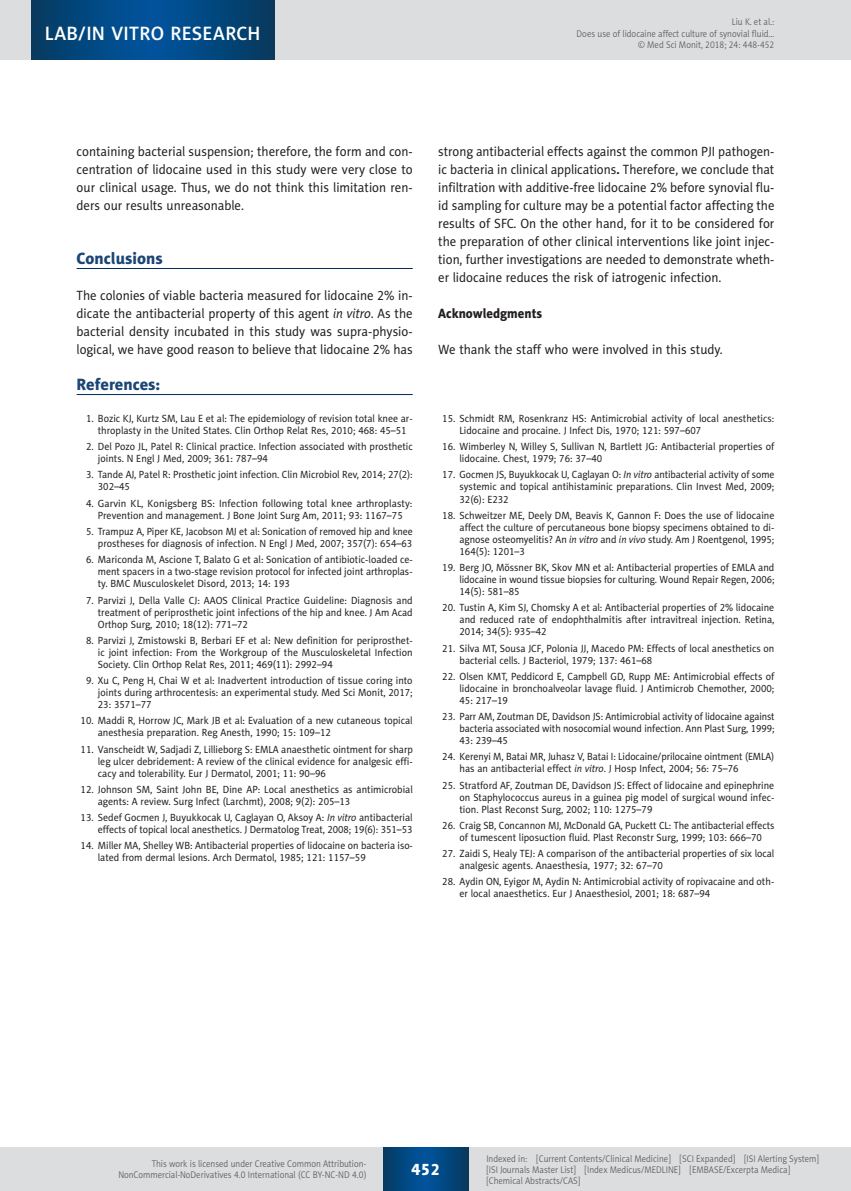
<style>
.page{position:relative;width:851px;height:1191px;background:#fff}
.page>*{position:absolute;margin:0;border:0;box-sizing:border-box;transform-origin:0 0}
.t1{font:19.5px "Naomi Sans EFN Medium";letter-spacing:.015em;color:#fff}
.MSM_Headline_1{font:16.5px "Naomi Sans EFN Heavy";color:#1a4574}
.MSM_Referencje_Tytul{font:16.5px "Naomi Sans EFN Heavy";color:#1a4574}
.t2{font:16.5px "Naomi Sans EFN Heavy";color:#fff}
.MSM_Body{font:13.5px/18px "Naomi Sans EFN";color:#231f20;text-align:justify;scale:.95 1}
.MSM_Body-2{font:13.5px/18px "Naomi Sans EFN";color:#231f20;text-align:justify;scale:.94 1}
.MSM_Headline_2{font:13.5px "Naomi Sans EFN Heavy";color:#231f20;scale:.95 1}
.MSM_Referencje_punkt{font:10.5px/12px "Naomi Sans EFN";color:#231f20;text-align:justify;scale:.95 1}
.MSM_Referencje_punkt-2{font:10.5px/12px "Naomi Sans EFN";color:#231f20;scale:.94 1}
.MSM_Referencje_punkt-3{font:10.5px/12px "Naomi Sans EFN";color:#231f20;text-align:justify;scale:.93 1}
.MSM_Referencje_punkt-4{font:10.5px/12px "Naomi Sans EFN";color:#231f20;text-align:center;scale:.96 1}
.t3{font:9.75px/11.2px "Naomi Sans EFN Light";color:#57585a;text-align:right;scale:.9 1}
.s1{font-style:italic}
.s2{font-weight:700}
</style>
<div class="page">
<hr style="left:77px;top:268px;width:335px;height:1px;background:#00295c">
<hr style="left:77px;top:394px;width:335px;height:1px;background:#00295c">
<div style="left:0;top:1148px;width:850px;height:43px;background:#dcdddf"></div>
<svg style="left:383px;top:1147px;width:85px;height:43px;background:#02477e"></svg>
<div style="left:0;top:0;width:850px;height:60px;background:#dcdddf"></div>
<svg style="left:32px;top:0;width:242px;height:60px;background:#02477f"></svg>
<h1 class="t1" style="left:45px;top:22px;width:217px">LAB/IN VITRO RESEARCH</h1>
<p class="t3" style="left:576px;top:16px;width:221px">Liu K. et al.:<br>Does use of lidocaine affect culture of synovial fluid… © Med Sci Monit, 2018; 24: 448-452</p>
<p class="MSM_Body" style="left:77px;top:142px;width:355px">containing bacterial suspension; therefore, the form and con&shy;centration of lidocaine used in this study were very close to our clinical usage. Thus, we do not think this limitation ren&shy;ders our results unreasonable.</p>
<p class="MSM_Headline_1" style="left:77px;top:248px;width:88px">Conclusions</p>
<p class="MSM_Body" style="left:77px;top:286px;width:355px">The colonies of viable bacteria measured for lidocaine 2% in&shy;dicate the antibacterial property of this agent <span class="s1">in vitro</span>. As the bacterial density incubated in this study was supra-physio&shy;logical, we have good reason to believe that lidocaine 2% has</p>
<p class="MSM_Referencje_Tytul" style="left:77px;top:374px;width:85px">References:</p>
<p class="MSM_Referencje_punkt" style="left:86px;top:412px;width:345px;text-align:center">1. Bozic KJ, Kurtz SM, Lau E et al: The epidemiology of revision total knee ar&shy;throplasty in the United States. Clin Orthop Relat Res, 2010; 468: 45–51</p>
<p class="MSM_Referencje_punkt" style="left:98px;top:441px;width:333px;text-indent:-12px">2. Del Pozo JL, Patel R: Clinical practice. Infection associated with prosthetic joints. N Engl J Med, 2009; 361: 787–94</p>
<p class="MSM_Referencje_punkt-2" style="left:98px;top:469px;width:336px;text-indent:-12px">3. Tande AJ, Patel R: Prosthetic joint infection. Clin Microbiol Rev, 2014; 27(2):<br>302–45</p>
<p class="MSM_Referencje_punkt-4" style="left:86px;top:497px;width:341px">4. Garvin KL, Konigsberg BS: Infection following total knee arthroplasty:<br>Prevention and management. J Bone Joint Surg Am, 2011; 93: 1167–75</p>
<p class="MSM_Referencje_punkt-2" style="left:86px;top:525px;width:349px;text-align:right">5. Trampuz A, Piper KE, Jacobson MJ et al: Sonication of removed hip and knee prostheses for diagnosis of infection. N Engl J Med, 2007; 357(7): 654–63</p>
<p class="MSM_Referencje_punkt" style="left:98px;top:554px;width:333px;text-indent:-12px">6. Mariconda M, Ascione T, Balato G et al: Sonication of antibiotic-loaded ce&shy;ment spacers in a two-stage revision protocol for infected joint arthroplas&shy;ty. BMC Musculoskelet Disord, 2013; 14: 193</p>
<p class="MSM_Referencje_punkt" style="left:98px;top:594px;width:333px;text-indent:-12px">7. Parvizi J, Della Valle CJ: AAOS Clinical Practice Guideline: Diagnosis and treatment of periprosthetic joint infections of the hip and knee. J Am Acad Orthop Surg, 2010; 18(12): 771–72</p>
<p class="MSM_Referencje_punkt" style="left:98px;top:634px;width:333px;text-indent:-12px">8. Parvizi J, Zmistowski B, Berbari EF et al: New definition for periprosthet&shy;ic joint infection: From the Workgroup of the Musculoskeletal Infection Society. Clin Orthop Relat Res, 2011; 469(11): 2992–94</p>
<p class="MSM_Referencje_punkt" style="left:98px;top:674px;width:333px;text-indent:-12px">9. Xu C, Peng H, Chai W et al: Inadvertent introduction of tissue coring into joints during arthrocentesis: an experimental study. Med Sci Monit, 2017; 23: 3571–77</p>
<p class="MSM_Referencje_punkt" style="left:98px;top:715px;width:333px;text-indent:-17px">10. Maddi R, Horrow JC, Mark JB et al: Evaluation of a new cutaneous topical anesthesia preparation. Reg Anesth, 1990; 15: 109–12</p>
<p class="MSM_Referencje_punkt" style="left:98px;top:743px;width:333px;text-indent:-17px">11. Vanscheidt W, Sadjadi Z, Lillieborg S: EMLA anaesthetic ointment for sharp leg ulcer debridement: A review of the clinical evidence for analgesic effi&shy;cacy and tolerability. Eur J Dermatol, 2001; 11: 90–96</p>
<p class="MSM_Referencje_punkt" style="left:98px;top:783px;width:333px;text-indent:-17px">12. Johnson SM, Saint John BE, Dine AP: Local anesthetics as antimicrobial agents: A review. Surg Infect (Larchmt), 2008; 9(2): 205–13</p>
<p class="MSM_Referencje_punkt" style="left:81px;top:811px;width:351px;text-align:right">13. Sedef Gocmen J, Buyukkocak U, Caglayan O, Aksoy A: <span class="s1">In vitro</span> antibacterial effects of topical local anesthetics. J Dermatolog Treat, 2008; 19(6): 351–53</p>
<p class="MSM_Referencje_punkt-2" style="left:98px;top:840px;width:336px;text-indent:-17px">14. Miller MA, Shelley WB: Antibacterial properties of lidocaine on bacteria iso&shy;lated from dermal lesions. Arch Dermatol, 1985; 121: 1157–59</p>
<p class="MSM_Body-2" style="left:438px;top:142px;width:359px">strong antibacterial effects against the common PJI pathogen&shy;ic bacteria in clinical applications<span class="s2">.</span> Therefore, we conclude that infiltration with additive-free lidocaine 2% before synovial flu&shy;id sampling for culture may be a potential factor affecting the results of SFC. On the other hand, for it to be considered for the preparation of other clinical interventions like joint injec&shy;tion, further investigations are needed to demonstrate wheth&shy;er lidocaine reduces the risk of iatrogenic infection.</p>
<p class="MSM_Headline_2" style="left:438px;top:305px;width:111px">Acknowledgments</p>
<p class="MSM_Body" style="left:438px;top:340px;width:301px">We thank the staff who were involved in this study.</p>
<p class="MSM_Referencje_punkt" style="left:459px;top:412px;width:333px;text-indent:-17px">15. Schmidt RM, Rosenkranz HS: Antimicrobial activity of local anesthetics:<br>Lidocaine and procaine. J Infect Dis, 1970; 121: 597–607</p>
<p class="MSM_Referencje_punkt" style="left:459px;top:441px;width:333px;text-indent:-17px">16. Wimberley N, Willey S, Sullivan N, Bartlett JG: Antibacterial properties of lidocaine. Chest, 1979; 76: 37–40</p>
<p class="MSM_Referencje_punkt-3" style="left:459px;top:469px;width:340px;text-indent:-17px">17. Gocmen JS, Buyukkocak U, Caglayan O: <span class="s1">In vitro</span> antibacterial activity of some systemic and topical antihistaminic preparations. Clin Invest Med, 2009; 32(6): E232</p>
<p class="MSM_Referencje_punkt" style="left:459px;top:509px;width:333px;text-indent:-17px">18. Schweitzer ME, Deely DM, Beavis K, Gannon F: Does the use of lidocaine affect the culture of percutaneous bone biopsy specimens obtained to di&shy;agnose osteomyelitis? An <span class="s1">in vitro</span> and <span class="s1">in vivo</span> study. Am J Roentgenol, 1995; 164(5): 1201–3</p>
<p class="MSM_Referencje_punkt" style="left:459px;top:561px;width:333px;text-indent:-17px">19. Berg JO, Mössner BK, Skov MN et al: Antibacterial properties of EMLA and lidocaine in wound tissue biopsies for culturing. Wound Repair Regen, 2006; 14(5): 581–85</p>
<p class="MSM_Referencje_punkt" style="left:459px;top:602px;width:333px;text-indent:-17px">20. Tustin A, Kim SJ, Chomsky A et al: Antibacterial properties of 2% lidocaine and reduced rate of endophthalmitis after intravitreal injection. Retina, 2014; 34(5): 935–42</p>
<p class="MSM_Referencje_punkt" style="left:459px;top:642px;width:333px;text-indent:-17px">21. Silva MT, Sousa JCF, Polonia JJ, Macedo PM: Effects of local anesthetics on bacterial cells. J Bacteriol, 1979; 137: 461–68</p>
<p class="MSM_Referencje_punkt" style="left:459px;top:670px;width:333px;text-indent:-17px">22. Olsen KMT, Peddicord E, Campbell GD, Rupp ME: Antimicrobial effects of lidocaine in bronchoalveolar lavage fluid. J Antimicrob Chemother, 2000; 45: 217–19</p>
<p class="MSM_Referencje_punkt-3" style="left:459px;top:710px;width:340px;text-indent:-17px">23. Parr AM, Zoutman DE, Davidson JS: Antimicrobial activity of lidocaine against bacteria associated with nosocomial wound infection. Ann Plast Surg, 1999; 43: 239–45</p>
<p class="MSM_Referencje_punkt-2" style="left:459px;top:751px;width:336px;text-indent:-17px">24. Kerenyi M, Batai MR, Juhasz V, Batai I: Lidocaine/prilocaine ointment (EMLA) has an antibacterial effect <span class="s1">in vitro</span>. J Hosp Infect, 2004; 56: 75–76</p>
<p class="MSM_Referencje_punkt" style="left:459px;top:779px;width:333px;text-indent:-17px">25. Stratford AF, Zoutman DE, Davidson JS: Effect of lidocaine and epinephrine on Staphylococcus aureus in a guinea pig model of surgical wound infec&shy;tion. Plast Reconst Surg, 2002; 110: 1275–79</p>
<p class="MSM_Referencje_punkt-2" style="left:442px;top:819px;width:355px;text-align:center">26. Craig SB, Concannon MJ, McDonald GA, Puckett CL: The antibacterial effects of tumescent liposuction fluid. Plast Reconstr Surg, 1999; 103: 666–70</p>
<p class="MSM_Referencje_punkt" style="left:459px;top:847px;width:333px;text-indent:-17px">27. Zaidi S, Healy TEJ: A comparison of the antibacterial properties of six local analgesic agents. Anaesthesia, 1977; 32: 67–70</p>
<p class="MSM_Referencje_punkt" style="left:459px;top:876px;width:333px;text-indent:-17px">28. Aydin ON, Eyigor M, Aydin N: Antimicrobial activity of ropivacaine and oth&shy;er local anaesthetics. Eur J Anaesthesiol, 2001; 18: 687–94</p>
<p class="t3" style="left:118px;top:1158px;width:277px">This work is licensed under Creative Common Attribution-<br>NonCommercial-NoDerivatives 4.0 International (CC BY-NC-ND 4.0)</p>
<h2 class="t2" style="left:411px;top:1159px;width:30px">452</h2>
<p class="t3" style="left:486px;top:1152px;width:371px;text-align:left">Indexed in: [Current Contents/Clinical Medicine] [SCI Expanded] [ISI Alerting System] [ISI Journals Master List] [Index Medicus/MEDLINE] [EMBASE/Excerpta Medica] [Chemical Abstracts/CAS]</p>
</div>
